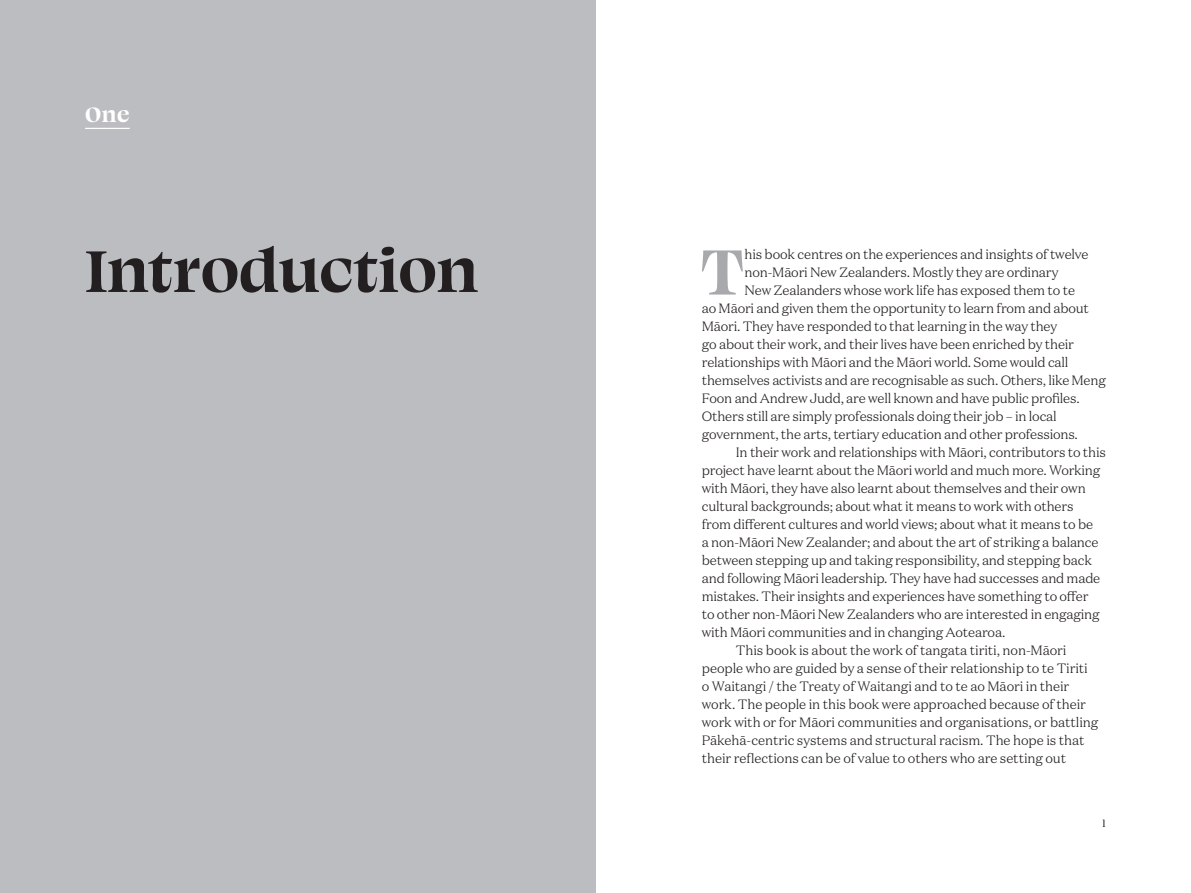
<style>
.page{position:relative;width:1191px;height:893px;background:#fff}
.page>*{position:absolute;margin:0;border:0;box-sizing:border-box;transform-origin:0 0}
.Chapetr_First_Para{font:700 73.5px "Swear Display";color:#a8a9ad}
.Heading_1{font:700 67.5px "Swear Display";color:#231f20}
.Chapter_Number{font:700 24px "Swear Display";color:#fff}
.Body_text_AUP{font:300 13.5px/18px "Domaine Text";letter-spacing:-.015em;color:#231f20}
.Chapetr_First_Para-2{font:300 13.5px "Domaine Text";letter-spacing:-.015em;color:#231f20}
.t1{font:10.5px "Domaine Disp";color:#231f20}
</style>
<div class="page">
<div style="left:0;top:0;width:595px;height:893px;background:#bcbdc0"></div>
<hr style="left:85px;top:128px;width:45px;height:1px;background:#fff">
<p class="Chapter_Number" style="left:85px;top:99px;width:46px">One</p>
<p class="Heading_1" style="left:85px;top:227px;width:394px">Introduction</p>
<p class="Chapetr_First_Para" style="left:700px;top:223px;width:46px">T</p>
<p class="Chapetr_First_Para-2" style="left:744px;top:245px;width:345px">his book centres on the experiences and insights of twelve</p>
<p class="Chapetr_First_Para-2" style="left:744px;top:263px;width:315px">non-Māori New Zealanders. Mostly they are ordinary</p>
<p class="Chapetr_First_Para-2" style="left:744px;top:281px;width:332px">New Zealanders whose work life has exposed them to te</p>
<p class="Chapetr_First_Para-2" style="left:702px;top:299px;width:389px">ao Māori and given them the opportunity to learn from and about</p>
<p class="Chapetr_First_Para-2" style="left:702px;top:317px;width:357px">Māori. They have responded to that learning in the way they</p>
<p class="Chapetr_First_Para-2" style="left:702px;top:335px;width:374px">go about their work, and their lives have been enriched by their</p>
<p class="Chapetr_First_Para-2" style="left:702px;top:353px;width:368px">relationships with Māori and the Māori world. Some would call</p>
<p class="Chapetr_First_Para-2" style="left:702px;top:371px;width:405px">themselves activists and are recognisable as such. Others, like Meng</p>
<p class="Chapetr_First_Para-2" style="left:702px;top:389px;width:379px">Foon and Andrew Judd, are well known and have public profiles.</p>
<p class="Chapetr_First_Para-2" style="left:702px;top:407px;width:356px">Others still are simply professionals doing their job – in local</p>
<p class="Chapetr_First_Para-2" style="left:702px;top:425px;width:378px">government, the arts, tertiary education and other professions.</p>
<p class="Body_text_AUP" style="left:702px;top:443px;width:405px;text-indent:34px">In their work and relationships with Māori, contributors to this project have learnt about the Māori world and much more. Working with Māori, they have also learnt about themselves and their own cultural backgrounds; about what it means to work with others from different cultures and world views; about what it means to be<br>a non-Māori New Zealander; and about the art of striking a balance between stepping up and taking responsibility, and stepping back and following Māori leadership. They have had successes and made mistakes. Their insights and experiences have something to offer<br>to other non-Māori New Zealanders who are interested in engaging with Māori communities and in changing Aotearoa.</p>
<p class="Body_text_AUP" style="left:702px;top:641px;width:398px;text-indent:34px">This book is about the work of tangata tiriti, non-Māori people who are guided by a sense of their relationship to te Tiriti o Waitangi / the Treaty of Waitangi and to te ao Māori in their work. The people in this book were approached because of their work with or for Māori communities and organisations, or battling Pākehā-centric systems and structural racism. The hope is that their reflections can be of value to others who are setting out</p>
<p class="t1" style="left:1102px;top:817px;width:5px">1</p>
</div>
